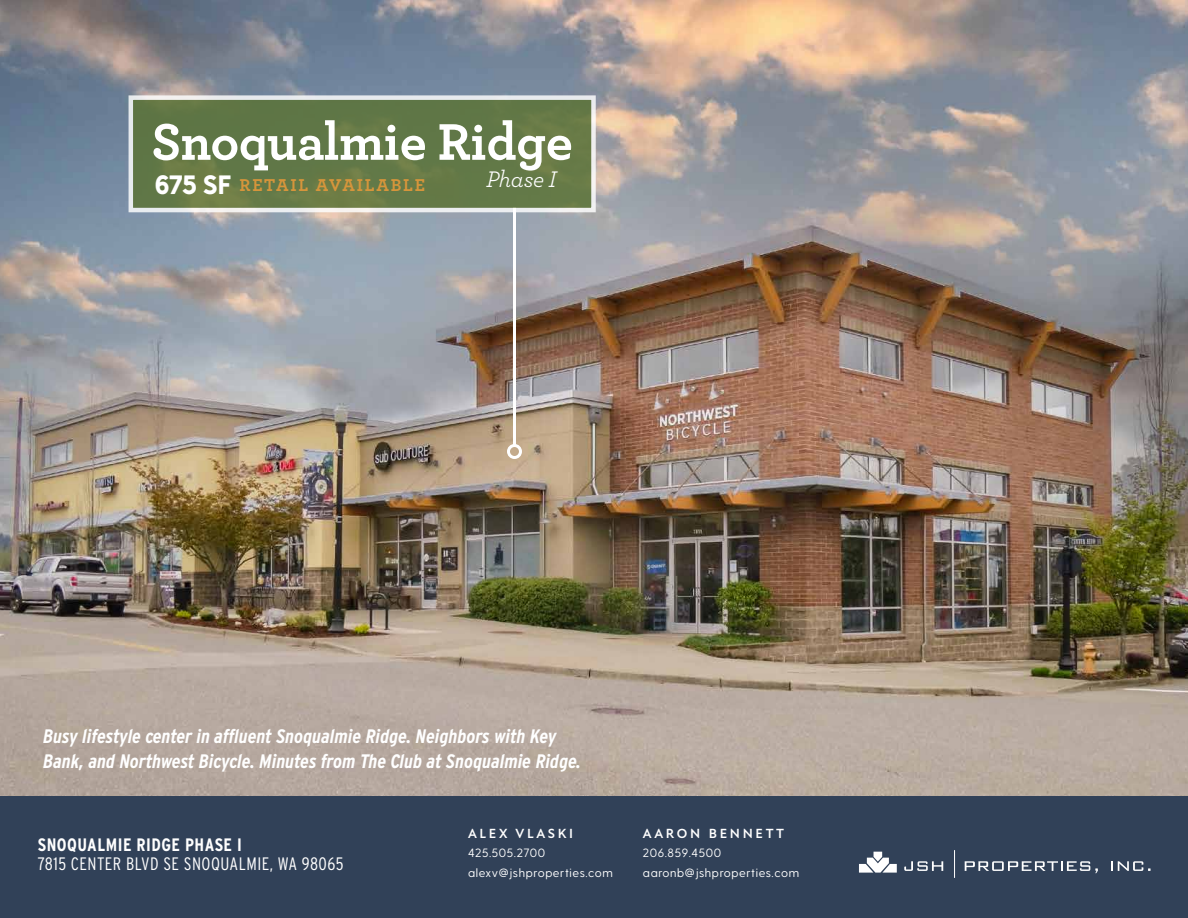
<style>
.page{position:relative;width:1188px;height:918px;background:#fff}
.page>*{position:absolute;margin:0;border:0;box-sizing:border-box;transform-origin:0 0}
.t1{font:700 54px "Archer";letter-spacing:-.01em;color:#fff}
.t2{font:24.75px "Hanley Sans";color:#fff}
.t3{font:italic 23.7px "Archer";letter-spacing:-.015em;color:#fff}
.t4{font:italic 700 19.5px/25.5px "Interstate Condensed";color:#fff}
.t5{font:300 18px "Interstate Condensed";letter-spacing:.025em;color:#fff}
.t6{font:700 18px "Interstate Condensed";letter-spacing:.025em;color:#fff}
.t7{font:700 18px "Archer";letter-spacing:.1em;color:#d6953b}
.t8{font:700 13.5px "New Atten";letter-spacing:.2em;color:#fff}
.t9{font:12px/19.5px "Greycliff CF";letter-spacing:.05em;color:#fff}
</style>
<div class="page">
<div style="left:0;top:796px;width:1188px;height:122px;background:#314158"></div>
<svg style="left:859px;top:852px;width:38px;height:21px"></svg>
<svg style="left:954px;top:850px;width:1px;height:28px"></svg>
<svg style="left:904px;top:861px;width:39px;height:10px"></svg>
<svg style="left:965px;top:861px;width:133px;height:12px"></svg>
<svg style="left:1112px;top:861px;width:39px;height:10px"></svg>
<img style="left:0;top:0;width:1188px;height:796px">
<hr style="left:513px;top:207px;width:3px;height:239px;background:#fff">
<div style="left:507px;top:444px;width:15px;height:15px;border:3px solid #fff;border-radius:50%"></div>
<svg style="left:129px;top:95px;width:467px;height:117px;background:#6f8356"></svg>
<p class="t1" style="left:151px;top:99px;width:423px">Snoqualmie Ridge</p>
<p class="t2" style="left:155px;top:169px;width:78px">675 SF</p>
<p class="t7" style="left:239px;top:171px;width:187px">RETAIL AVAILABLE</p>
<p class="t3" style="left:486px;top:163px;width:72px">Phase I</p>
<p class="t4" style="left:43px;top:723px;width:540px">Busy lifestyle center in affluent Snoqualmie Ridge. Neighbors with Key<br>Bank, and Northwest Bicycle. Minutes from The Club at Snoqualmie Ridge.</p>
<p class="t6" style="left:38px;top:834px;width:206px">SNOQUALMIE RIDGE PHASE I</p>
<p class="t5" style="left:38px;top:854px;width:307px">7815 CENTER BLVD SE SNOQUALMIE, WA 98065</p>
<p class="t8" style="left:468px;top:825px;width:107px">ALEX VLASKI</p>
<p class="t9" style="left:468px;top:843px;width:147px">425.505.2700 alexv@jshproperties.com</p>
<p class="t8" style="left:643px;top:825px;width:143px">AARON BENNETT</p>
<p class="t9" style="left:643px;top:843px;width:158px">206.859.4500 aaronb@jshproperties.com</p>
</div>
